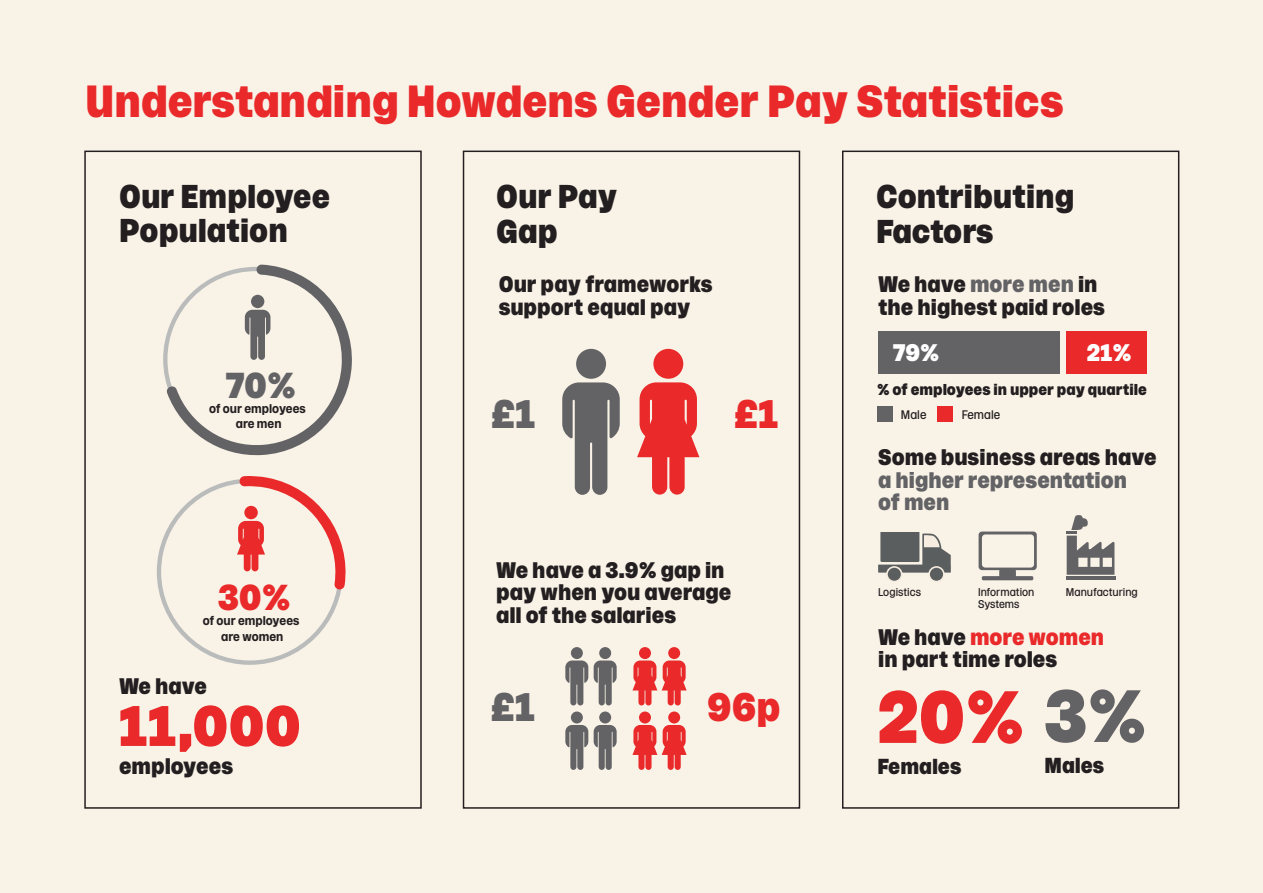
<style>
.page{position:relative;width:1263px;height:893px;background:#f9f2e7}
.page>*{position:absolute;margin:0;border:0;box-sizing:border-box;transform-origin:0 0}
.Main_Heading{font:900 73.8px "Rooster";color:#e9292a}
.Main_Heading-2{font:900 57px "Rooster";color:#e9292a}
.Main_Heading-3{font:900 45px "Rooster";color:#e9292a}
.t1{font:900 39.9px "Rooster";color:#e9292a}
.t2{font:900 39.9px "Rooster";color:#636366}
.t3{font:900 36px "Rooster";color:#636366}
.t4{font:900 36px "Rooster";color:#e9292a}
.Main_Heading-4{font:900 33px/34.5px "Rooster";color:#231f20}
.t5{font:900 24px "Rooster";color:#fff}
.Main_Heading-5{font:900 22.5px/22.5px "Rooster";color:#231f20}
.Main_Heading-6{font:900 22.5px/22.5px "Rooster";color:#636366}
.Main_Heading-7{font:900 21.75px "Rooster";color:#231f20}
.t6{font:900 15.75px "Rooster";color:#231f20}
.t7{font:700 12.6px/15.1px "Rooster";color:#231f20;text-align:center}
.t8{font:12.45px "Rooster";color:#231f20}
.t9{font:11.25px "Rooster";color:#231f20}
.s1{color:#636366}
.s2{color:#231f20}
.s3{color:#e9292a}
</style>
<div class="page">
<svg style="left:163px;top:264px;width:189px;height:192px"></svg>
<div style="left:877px;top:407px;width:15px;height:15px;background:#636366"></div>
<div style="left:938px;top:407px;width:15px;height:15px;background:#e9292a"></div>
<div style="left:878px;top:331px;width:182px;height:42px;background:#636366"></div>
<div style="left:1066px;top:331px;width:80px;height:42px;background:#e9292a"></div>
<div style="left:639px;top:711px;width:12px;height:12px;background:#e9292a;border-radius:50%"></div>
<div style="left:639px;top:647px;width:12px;height:12px;background:#e9292a;border-radius:50%"></div>
<div style="left:668px;top:711px;width:12px;height:12px;background:#e9292a;border-radius:50%"></div>
<svg style="left:632px;top:725px;width:55px;height:45px"></svg>
<div style="left:668px;top:647px;width:12px;height:12px;background:#e9292a;border-radius:50%"></div>
<svg style="left:632px;top:660px;width:55px;height:45px"></svg>
<svg style="left:594px;top:725px;width:23px;height:45px"></svg>
<div style="left:599px;top:711px;width:12px;height:12px;background:#636366;border-radius:50%"></div>
<svg style="left:594px;top:660px;width:23px;height:45px"></svg>
<div style="left:599px;top:647px;width:12px;height:12px;background:#636366;border-radius:50%"></div>
<svg style="left:565px;top:725px;width:23px;height:45px"></svg>
<div style="left:571px;top:711px;width:12px;height:12px;background:#636366;border-radius:50%"></div>
<svg style="left:565px;top:660px;width:23px;height:45px"></svg>
<div style="left:571px;top:647px;width:12px;height:12px;background:#636366;border-radius:50%"></div>
<div style="left:653px;top:349px;width:30px;height:30px;background:#e9292a;border-radius:50%"></div>
<svg style="left:637px;top:382px;width:62px;height:113px"></svg>
<svg style="left:562px;top:382px;width:58px;height:113px"></svg>
<div style="left:576px;top:349px;width:30px;height:30px;background:#636366;border-radius:50%"></div>
<svg style="left:156px;top:476px;width:190px;height:189px"></svg>
<div style="left:463px;top:151px;width:337px;height:658px;border:2px solid #231f20"></div>
<div style="left:842px;top:151px;width:337px;height:658px;border:2px solid #231f20"></div>
<div style="left:84px;top:151px;width:338px;height:658px;border:2px solid #231f20"></div>
<svg style="left:878px;top:533px;width:73px;height:40px"></svg>
<svg style="left:886px;top:566px;width:16px;height:16px"></svg>
<svg style="left:928px;top:566px;width:17px;height:16px"></svg>
<div style="left:888px;top:568px;width:13px;height:13px;background:#5b5e5f;border-radius:50%"></div>
<div style="left:930px;top:568px;width:13px;height:13px;background:#5b5e5f;border-radius:50%"></div>
<hr style="left:1066px;top:576px;width:50px;height:4px;background:#636366">
<svg style="left:1067px;top:515px;width:47px;height:60px"></svg>
<div style="left:999px;top:570px;width:17px;height:9px;background:#636366"></div>
<svg style="left:982px;top:576px;width:51px;height:4px"></svg>
<svg style="left:978px;top:531px;width:59px;height:39px"></svg>
<p class="Main_Heading-3" style="left:85px;top:77px;width:980px">Understanding Howdens Gender Pay Statistics</p>
<p class="Main_Heading-4" style="left:119px;top:179px;width:213px">Our Employee<br>Population</p>
<p class="Main_Heading-4" style="left:876px;top:179px;width:200px">Contributing<br>Factors</p>
<p class="Main_Heading-4" style="left:496px;top:179px;width:122px">Our Pay<br>Gap</p>
<p class="t3" style="left:225px;top:366px;width:72px">70%</p>
<p class="t7" style="left:209px;top:401px;width:98px">of our employees are men</p>
<p class="t4" style="left:218px;top:579px;width:74px">30%</p>
<p class="t7" style="left:203px;top:613px;width:98px">of our employees are women</p>
<p class="Main_Heading-5" style="left:119px;top:674px;width:89px">We have</p>
<p class="Main_Heading-2" style="left:119px;top:696px;width:183px">11,000</p>
<p class="Main_Heading-5" style="left:119px;top:755px;width:116px">employees</p>
<p class="Main_Heading-5" style="left:499px;top:273px;width:216px">Our pay frameworks support equal pay</p>
<p class="t2" style="left:491px;top:393px;width:46px">£1</p>
<p class="t1" style="left:734px;top:393px;width:46px">£1</p>
<p class="Main_Heading-5" style="left:496px;top:558px;width:236px">We have a 3.9% gap in pay when you average all of the salaries</p>
<p class="t2" style="left:491px;top:686px;width:46px">£1</p>
<p class="t1" style="left:707px;top:686px;width:75px">96p</p>
<p class="Main_Heading-5" style="left:878px;top:273px;width:229px">We have <span class="s1">more men</span> in the highest paid roles</p>
<p class="t5" style="left:893px;top:339px;width:48px">79%</p>
<p class="t5" style="left:1087px;top:340px;width:46px">21%</p>
<p class="t6" style="left:877px;top:381px;width:271px">% of employees in upper pay quartile</p>
<p class="t8" style="left:901px;top:408px;width:27px">Male</p>
<p class="t8" style="left:962px;top:408px;width:40px">Female</p>
<p class="Main_Heading-6" style="left:878px;top:446px;width:280px"><span class="s2">Some business areas have </span>a higher representation<br>of men</p>
<p class="t9" style="left:878px;top:586px;width:44px">Logistics</p>
<p class="t9" style="left:978px;top:586px;width:58px">Information</p>
<p class="t9" style="left:978px;top:598px;width:43px">Systems</p>
<p class="t9" style="left:1066px;top:586px;width:73px">Manufacturing</p>
<p class="Main_Heading-5" style="left:878px;top:626px;width:228px">We have <span class="s3">more women </span>in part time roles</p>
<p class="Main_Heading" style="left:877px;top:678px;width:271px">20% <span class="s1">3%</span></p>
<p class="Main_Heading-7" style="left:877px;top:755px;width:86px">Females</p>
<p class="Main_Heading-7" style="left:1044px;top:754px;width:62px">Males</p>
</div>
